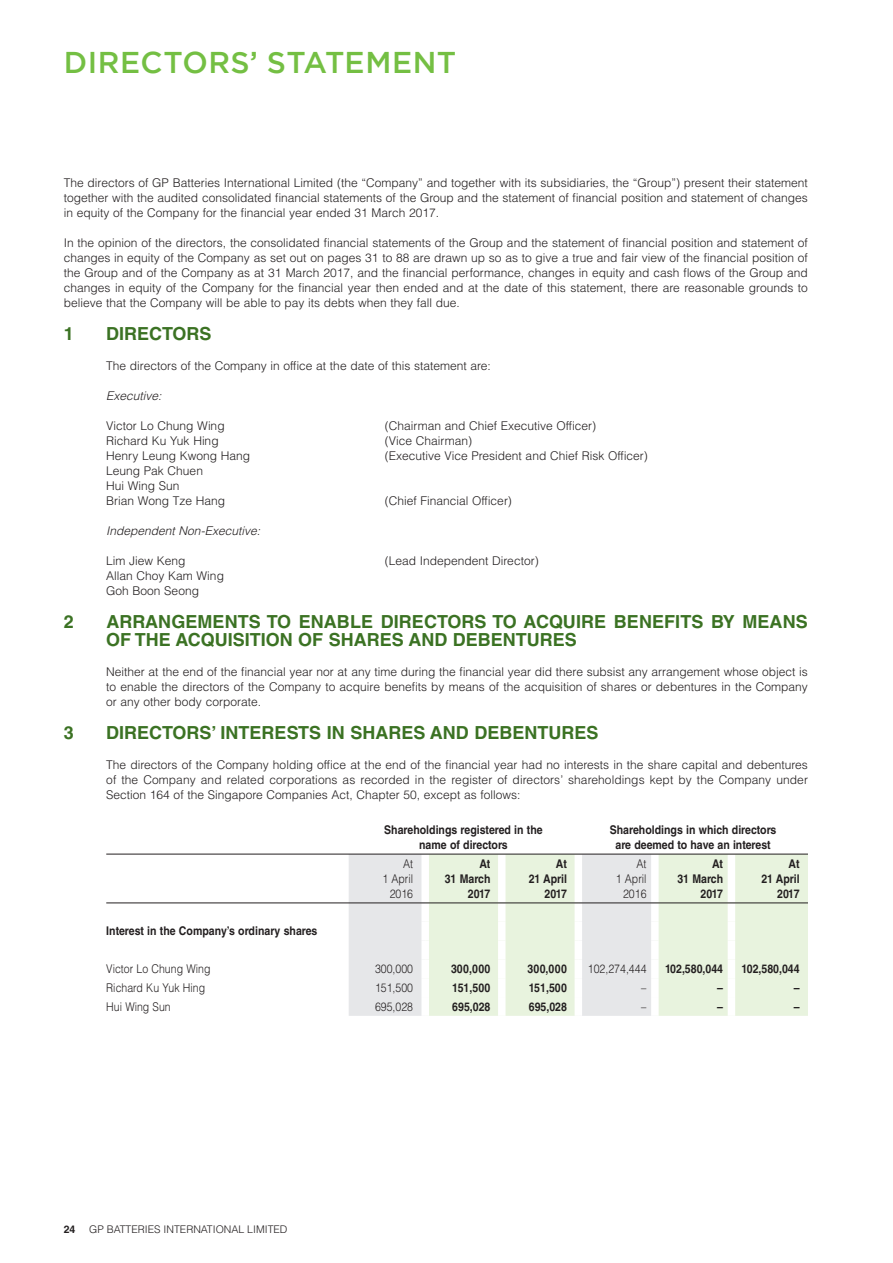
<style>
.page{position:relative;width:893px;height:1263px;background:#fff}
.page>*{position:absolute;margin:0;border:0;box-sizing:border-box;transform-origin:0 0}
.t1{font:500 30px "Gotham";letter-spacing:.01em;color:#74bf43}
.t2{font:700 18px/18px "Helvetica LT Std";color:#3b7223}
.t3{font:300 12px/15px "Helvetica LT Std";color:#231f20;text-align:justify}
.t4{font:700 12px/15px "Helvetica LT Std";color:#231f20;text-align:right;scale:.88 1}
.t5{font:300 12px/15px "Helvetica LT Std";color:#231f20;text-align:right;scale:.88 1}
.t6{font:italic 300 12px "Helvetica LT Std";color:#231f20}
.t7{font:300 10.5px "Helvetica LT Std";color:#231f20}
.t8{font:700 10.5px "Helvetica";color:#231f20}
</style>
<div class="page">
<div style="left:349px;top:855px;width:72px;height:161px;background:#e6e7e9"></div>
<svg style="left:429px;top:855px;width:379px;height:161px;background:#e6efdf"></svg>
<div style="left:498px;top:854px;width:7px;height:49px;background:#fff"></div>
<div style="left:574px;top:854px;width:8px;height:49px;background:#fff"></div>
<div style="left:651px;top:854px;width:8px;height:49px;background:#fff"></div>
<div style="left:728px;top:854px;width:7px;height:49px;background:#fff"></div>
<div style="left:498px;top:903px;width:7px;height:19px;background:#fff"></div>
<div style="left:574px;top:903px;width:8px;height:19px;background:#fff"></div>
<div style="left:651px;top:903px;width:8px;height:19px;background:#fff"></div>
<div style="left:728px;top:903px;width:7px;height:19px;background:#fff"></div>
<div style="left:498px;top:922px;width:7px;height:19px;background:#fff"></div>
<div style="left:574px;top:922px;width:8px;height:19px;background:#fff"></div>
<div style="left:651px;top:922px;width:8px;height:19px;background:#fff"></div>
<div style="left:728px;top:922px;width:7px;height:19px;background:#fff"></div>
<div style="left:498px;top:941px;width:7px;height:18px;background:#fff"></div>
<div style="left:574px;top:941px;width:8px;height:18px;background:#fff"></div>
<div style="left:651px;top:941px;width:8px;height:18px;background:#fff"></div>
<div style="left:728px;top:941px;width:7px;height:18px;background:#fff"></div>
<div style="left:498px;top:959px;width:7px;height:19px;background:#fff"></div>
<div style="left:574px;top:959px;width:8px;height:19px;background:#fff"></div>
<div style="left:651px;top:959px;width:8px;height:19px;background:#fff"></div>
<div style="left:728px;top:959px;width:7px;height:19px;background:#fff"></div>
<div style="left:498px;top:978px;width:7px;height:19px;background:#fff"></div>
<div style="left:574px;top:978px;width:8px;height:19px;background:#fff"></div>
<div style="left:651px;top:978px;width:8px;height:19px;background:#fff"></div>
<div style="left:728px;top:978px;width:7px;height:19px;background:#fff"></div>
<div style="left:498px;top:997px;width:7px;height:19px;background:#fff"></div>
<div style="left:574px;top:997px;width:8px;height:19px;background:#fff"></div>
<div style="left:651px;top:997px;width:8px;height:19px;background:#fff"></div>
<div style="left:728px;top:997px;width:7px;height:19px;background:#fff"></div>
<hr style="left:106px;top:854px;width:702px;height:1px;background:#231f20">
<hr style="left:106px;top:903px;width:702px;height:1px;background:#231f20">
<h1 class="t1" style="left:64px;top:51px;width:394px">DIRECTORS’ STATEMENT</h1>
<p class="t3" style="left:64px;top:177px;width:746px">The directors of GP Batteries International Limited (the “Company” and together with its subsidiaries, the “Group”) present their statement together with the audited consolidated financial statements of the Group and the statement of financial position and statement of changes in equity of the Company for the financial year ended 31 March 2017.</p>
<p class="t3" style="left:64px;top:237px;width:746px">In the opinion of the directors, the consolidated financial statements of the Group and the statement of financial position and statement of changes in equity of the Company as set out on pages 31 to 88 are drawn up so as to give a true and fair view of the financial position of the Group and of the Company as at 31 March 2017, and the financial performance, changes in equity and cash flows of the Group and changes in equity of the Company for the financial year then ended and at the date of this statement, there are reasonable grounds to believe that the Company will be able to pay its debts when they fall due.</p>
<h2 class="t2" style="left:64px;top:326px;width:12px">1</h2>
<h2 class="t2" style="left:106px;top:326px;width:107px">DIRECTORS</h2>
<p class="t3" style="left:106px;top:360px;width:386px">The directors of the Company in office at the date of this statement are:</p>
<p class="t6" style="left:106px;top:391px;width:57px">Executive:</p>
<p class="t3" style="left:106px;top:420px;width:120px">Victor Lo Chung Wing</p>
<p class="t3" style="left:385px;top:420px;width:213px">(Chairman and Chief Executive Officer)</p>
<p class="t3" style="left:106px;top:435px;width:114px">Richard Ku Yuk Hing</p>
<p class="t3" style="left:385px;top:435px;width:89px">(Vice Chairman)</p>
<p class="t3" style="left:106px;top:450px;width:145px">Henry Leung Kwong Hang</p>
<p class="t3" style="left:385px;top:450px;width:264px">(Executive Vice President and Chief Risk Officer)</p>
<p class="t3" style="left:106px;top:465px;width:120px;text-align:left">Leung Pak Chuen<br>Hui Wing Sun<br>Brian Wong Tze Hang</p>
<p class="t3" style="left:385px;top:495px;width:129px">(Chief Financial Officer)</p>
<p class="t6" style="left:106px;top:526px;width:155px">Independent Non-Executive:</p>
<p class="t3" style="left:106px;top:555px;width:81px">Lim Jiew Keng</p>
<p class="t3" style="left:385px;top:555px;width:155px">(Lead Independent Director)</p>
<p class="t3" style="left:106px;top:570px;width:119px">Allan Choy Kam Wing<br>Goh Boon Seong</p>
<h2 class="t2" style="left:64px;top:614px;width:12px">2</h2>
<h2 class="t2" style="left:106px;top:614px;width:703px">ARRANGEMENTS TO ENABLE DIRECTORS TO ACQUIRE BENEFITS BY MEANS<br>OF THE ACQUISITION OF SHARES AND DEBENTURES</h2>
<p class="t3" style="left:106px;top:666px;width:703px">Neither at the end of the financial year nor at any time during the financial year did there subsist any arrangement whose object is to enable the directors of the Company to acquire benefits by means of the acquisition of shares or debentures in the Company or any other body corporate.</p>
<h2 class="t2" style="left:64px;top:725px;width:12px">3</h2>
<h2 class="t2" style="left:106px;top:725px;width:494px">DIRECTORS’ INTERESTS IN SHARES AND DEBENTURES</h2>
<p class="t3" style="left:106px;top:759px;width:703px">The directors of the Company holding office at the end of the financial year had no interests in the share capital and debentures of the Company and related corporations as recorded in the register of directors’ shareholdings kept by the Company under Section 164 of the Singapore Companies Act, Chapter 50, except as follows:</p>
<p class="t4" style="left:384px;top:823px;width:182px;text-align:center">Shareholdings registered in the name of directors</p>
<p class="t4" style="left:610px;top:823px;width:191px;text-align:center">Shareholdings in which directors are deemed to have an interest</p>
<p class="t5" style="left:382px;top:857px;width:37px">At<br>1 April<br>2016</p>
<p class="t4" style="left:445px;top:857px;width:53px">At<br>31 March<br>2017</p>
<p class="t4" style="left:529px;top:857px;width:45px">At<br>21 April<br>2017</p>
<p class="t5" style="left:616px;top:857px;width:37px">At<br>1 April<br>2016</p>
<p class="t4" style="left:677px;top:857px;width:53px">At<br>31 March<br>2017</p>
<p class="t4" style="left:761px;top:857px;width:45px">At<br>21 April<br>2017</p>
<p class="t4" style="left:106px;top:925px;width:241px">Interest in the Company’s ordinary shares</p>
<p class="t5" style="left:106px;top:962px;width:120px">Victor Lo Chung Wing</p>
<p class="t5" style="left:375px;top:962px;width:45px">300,000</p>
<p class="t4" style="left:451px;top:962px;width:46px">300,000</p>
<p class="t4" style="left:528px;top:962px;width:46px">300,000</p>
<p class="t5" style="left:588px;top:962px;width:68px">102,274,444</p>
<p class="t4" style="left:665px;top:962px;width:68px">102,580,044</p>
<p class="t4" style="left:741px;top:962px;width:68px">102,580,044</p>
<p class="t5" style="left:106px;top:981px;width:114px">Richard Ku Yuk Hing</p>
<p class="t5" style="left:375px;top:981px;width:45px">151,500</p>
<p class="t4" style="left:452px;top:981px;width:45px">151,500</p>
<p class="t4" style="left:529px;top:981px;width:45px">151,500</p>
<p class="t5" style="left:641px;top:981px;width:7px">–</p>
<p class="t4" style="left:717px;top:981px;width:8px">–</p>
<p class="t4" style="left:794px;top:981px;width:8px">–</p>
<p class="t5" style="left:106px;top:1000px;width:75px">Hui Wing Sun</p>
<p class="t5" style="left:375px;top:1000px;width:45px">695,028</p>
<p class="t4" style="left:452px;top:1000px;width:45px">695,028</p>
<p class="t4" style="left:529px;top:1000px;width:45px">695,028</p>
<p class="t5" style="left:641px;top:1000px;width:7px">–</p>
<p class="t4" style="left:717px;top:1000px;width:8px">–</p>
<p class="t4" style="left:794px;top:1000px;width:8px">–</p>
<p class="t8" style="left:64px;top:1226px;width:13px">24</p>
<p class="t7" style="left:89px;top:1225px;width:200px">GP BATTERIES INTERNATIONAL LIMITED</p>
</div>
